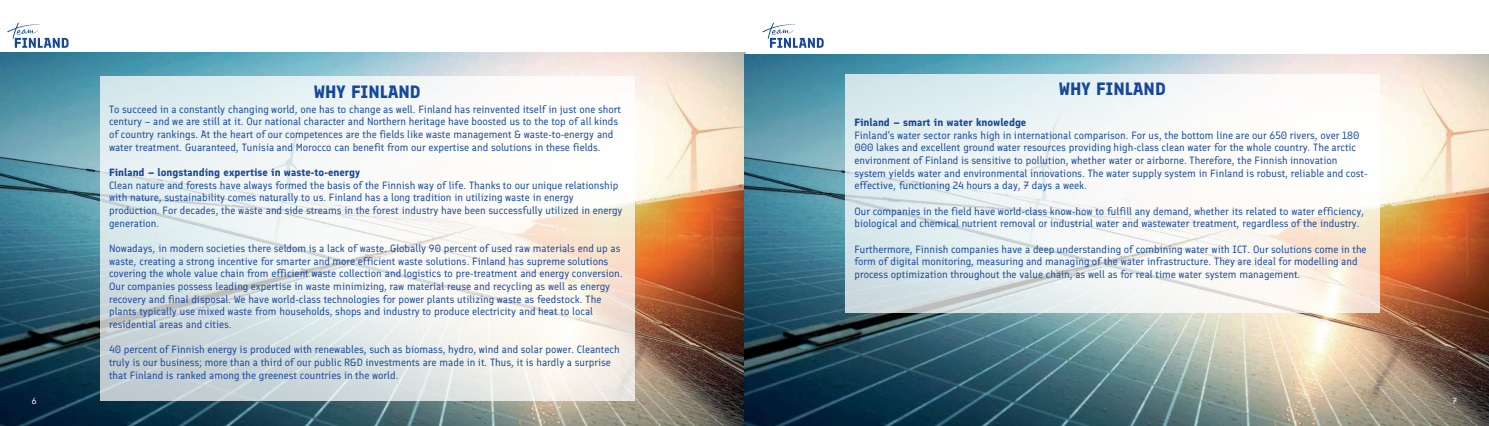
<style>
.page{position:relative;width:1489px;height:426px;background:#fff}
.page>*{position:absolute;margin:0;border:0;box-sizing:border-box;transform-origin:0 0}
.t1{font:700 17.88px "Finlandica";color:#17479c}
.t2{font:10.5px/12.6px "Finlandica";color:#17479c}
.t3{font:700 10.5px "Finlandica";color:#17479c}
.t4{font:8.75px "Finlandica";color:#fff}
</style>
<div class="page">
<svg style="left:7px;top:23px;width:62px;height:25px"></svg>
<img style="left:0;top:53px;width:1488px;height:372px">
<div style="left:100px;top:76px;width:534px;height:325px;background:#fff;opacity:.74"></div>
<svg style="left:762px;top:23px;width:61px;height:25px"></svg>
<div style="left:845px;top:74px;width:534px;height:238px;background:#fff;opacity:.74"></div>
<h1 class="t1" style="left:314px;top:80px;width:108px">WHY FINLAND</h1>
<p class="t2" style="left:109px;top:102px;width:513px">To succeed in a constantly changing world, one has to change as well. Finland has reinvented itself in just one short century – and we are still at it. Our national character and Northern heritage have boosted us to the top of all kinds of country rankings. At the heart of our competences are the fields like waste management &amp; waste-to-energy and water treatment. Guaranteed, Tunisia and Morocco can benefit from our expertise and solutions in these fields.</p>
<p class="t3" style="left:109px;top:165px;width:253px">Finland – longstanding expertise in waste-to-energy</p>
<p class="t2" style="left:109px;top:178px;width:515px">Clean nature and forests have always formed the basis of the Finnish way of life. Thanks to our unique relationship with nature, sustainability comes naturally to us. Finland has a long tradition in utilizing waste in energy production. For decades, the waste and side streams in the forest industry have been successfully utilized in energy generation.</p>
<p class="t2" style="left:109px;top:241px;width:515px">Nowadays, in modern societies there seldom is a lack of waste. Globally 90 percent of used raw materials end up as waste, creating a strong incentive for smarter and more efficient waste solutions. Finland has supreme solutions covering the whole value chain from efficient waste collection and logistics to pre-treatment and energy conversion.<br>Our companies possess leading expertise in waste minimizing, raw material reuse and recycling as well as energy recovery and final disposal. We have world-class technologies for power plants utilizing waste as feedstock. The plants typically use mixed waste from households, shops and industry to produce electricity and heat to local residential areas and cities.</p>
<p class="t2" style="left:109px;top:342px;width:512px">40 percent of Finnish energy is produced with renewables, such as biomass, hydro, wind and solar power. Cleantech truly is our business; more than a third of our public R&amp;D investments are made in it. Thus, it is hardly a surprise that Finland is ranked among the greenest countries in the world.</p>
<h1 class="t1" style="left:1058px;top:78px;width:108px">WHY FINLAND</h1>
<p class="t3" style="left:854px;top:115px;width:173px">Finland – smart in water knowledge</p>
<p class="t2" style="left:854px;top:128px;width:514px">Finland’s water sector ranks high in international comparison. For us, the bottom line are our 650 rivers, over 180<br>000 lakes and excellent ground water resources providing high-class clean water for the whole country. The arctic environment of Finland is sensitive to pollution, whether water or airborne. Therefore, the Finnish innovation system yields water and environmental innovations. The water supply system in Finland is robust, reliable and cost&shy;effective, functioning 24 hours a day, 7 days a week.</p>
<p class="t2" style="left:854px;top:204px;width:511px">Our companies in the field have world-class know-how to fulfill any demand, whether its related to water efficiency, biological and chemical nutrient removal or industrial water and wastewater treatment, regardless of the industry.</p>
<p class="t2" style="left:854px;top:242px;width:513px">Furthermore, Finnish companies have a deep understanding of combining water with ICT. Our solutions come in the form of digital monitoring, measuring and managing of the water infrastructure. They are ideal for modelling and process optimization throughout the value chain, as well as for real time water system management.</p>
<p class="t4" style="left:32px;top:395px;width:6px">6</p>
<p class="t4" style="left:1452px;top:395px;width:6px">7</p>
</div>
